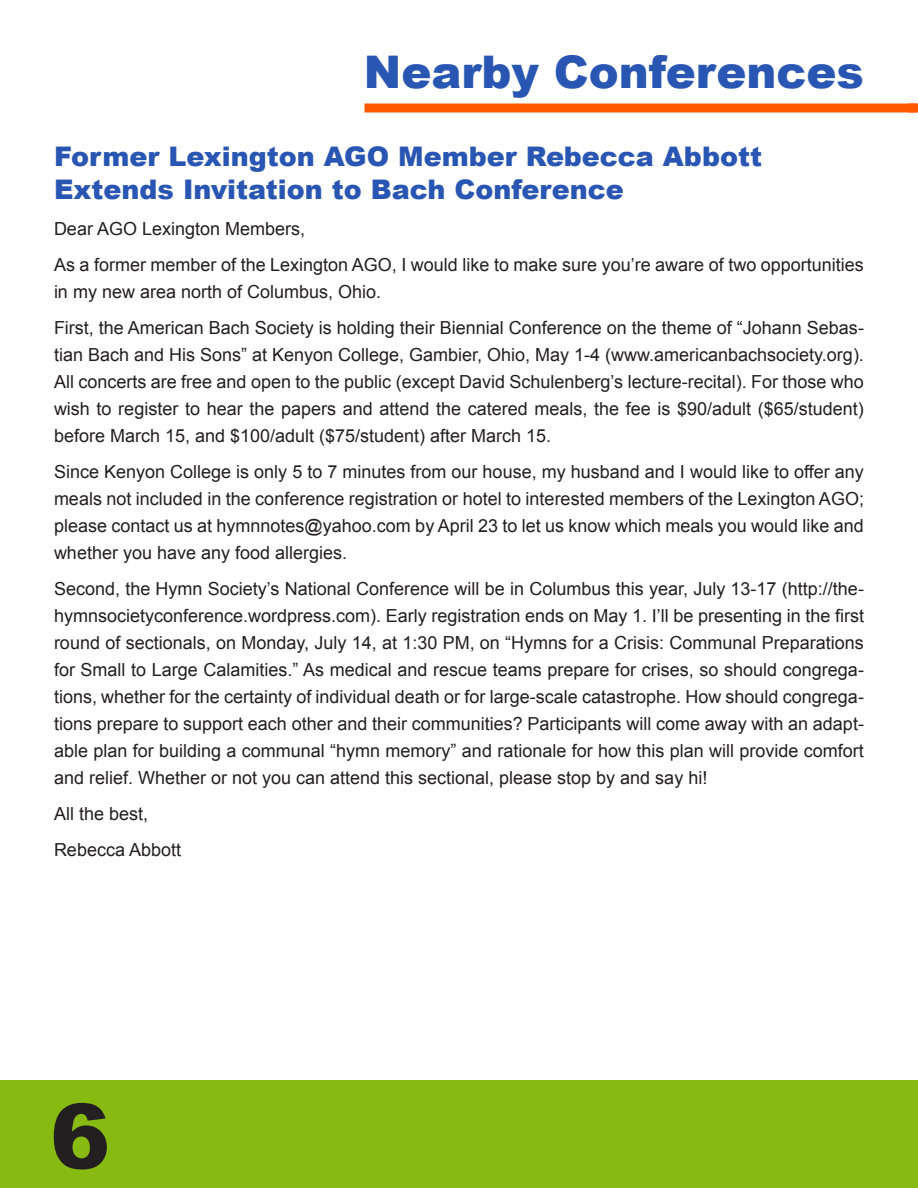
<style>
.page{position:relative;width:918px;height:1188px;background:#fff}
.page>*{position:absolute;margin:0;border:0;box-sizing:border-box;transform-origin:0 0}
.t1{font:900 90px "Arial";color:#231f20}
.t2{font:900 45px "Arial";color:#2956b2}
.t3{font:900 27px "Arial";color:#2956b2}
.t4{font:18px/27px "Arial";color:#231f20;text-align:justify}
</style>
<div class="page">
<div style="left:0;top:1080px;width:918px;height:108px;background:#87bb12"></div>
<div style="left:908px;top:104px;width:10px;height:8px;background:#ff5900"></div>
<div style="left:364px;top:103px;width:552px;height:9px;background:#ff5900"></div>
<p class="t2" style="left:364px;top:39px;width:502px">Nearby Conferences</p>
<p class="t3" style="left:54px;top:137px;width:710px">Former Lexington AGO Member Rebecca Abbott</p>
<p class="t3" style="left:54px;top:170px;width:571px">Extends Invitation to Bach Conference</p>
<p class="t4" style="left:54px;top:215px;width:253px">Dear AGO Lexington Members,</p>
<p class="t4" style="left:54px;top:251px;width:811px">As a former member of the Lexington AGO, I would like to make sure you’re aware of two opportunities in my new area north of Columbus, Ohio.</p>
<p class="t4" style="left:54px;top:314px;width:811px">First, the American Bach Society is holding their Biennial Conference on the theme of “Johann Sebas&shy;tian Bach and His Sons” at Kenyon College, Gambier, Ohio, May 1-4 (www.americanbachsociety.org).<br>All concerts are free and open to the public (except David Schulenberg’s lecture-recital). For those who wish to register to hear the papers and attend the catered meals, the fee is $90/adult ($65/student) before March 15, and $100/adult ($75/student) after March 15.</p>
<p class="t4" style="left:54px;top:458px;width:812px">Since Kenyon College is only 5 to 7 minutes from our house, my husband and I would like to offer any meals not included in the conference registration or hotel to interested members of the Lexington AGO; please contact us at hymnnotes@yahoo.com by April 23 to let us know which meals you would like and whether you have any food allergies.</p>
<p class="t4" style="left:54px;top:575px;width:812px">Second, the Hymn Society’s National Conference will be in Columbus this year, July 13-17 (http://the&shy;hymnsocietyconference.wordpress.com). Early registration ends on May 1. I’ll be presenting in the first round of sectionals, on Monday, July 14, at 1:30 PM, on “Hymns for a Crisis: Communal Preparations for Small to Large Calamities.” As medical and rescue teams prepare for crises, so should congrega&shy;tions, whether for the certainty of individual death or for large-scale catastrophe. How should congrega&shy;tions prepare to support each other and their communities? Participants will come away with an adapt&shy;able plan for building a communal “hymn memory” and rationale for how this plan will provide comfort and relief. Whether or not you can attend this sectional, please stop by and say hi!</p>
<p class="t4" style="left:54px;top:800px;width:96px">All the best,</p>
<p class="t4" style="left:54px;top:836px;width:129px">Rebecca Abbott</p>
<p class="t1" style="left:50px;top:1071px;width:62px">6</p>
</div>
